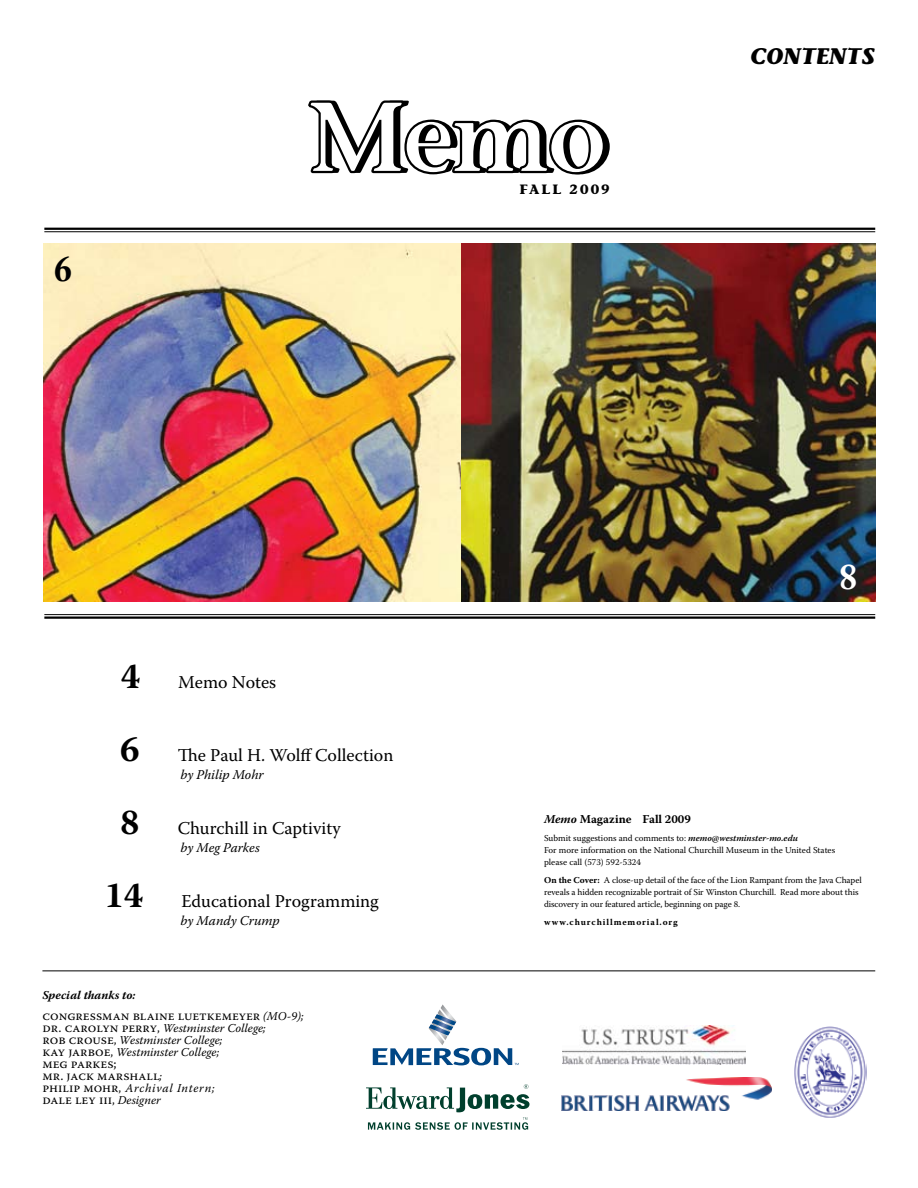
<style>
.page{position:relative;width:918px;height:1188px;background:#fff}
.page>*{position:absolute;margin:0;border:0;box-sizing:border-box;transform-origin:0 0}
.t1{font:700 36px "Warnock Pro";color:#000}
.t2{font:700 36px "Adobe Caslon Pro";color:#000}
.t3{font:700 36px "Adobe Caslon Pro";color:#fff}
.t4{font:italic 700 22.5px "Stone Informal";color:#000}
.t5{font:18px "Warnock Pro";color:#000}
.t6{font:13.5px/12px "Warnock Pro";color:#000}
.t7{font:italic 13.5px "Warnock Pro";letter-spacing:-.005em;color:#000}
.t8{font:700 13.5px "Stone Informal";letter-spacing:.15em;color:#000}
.t9{font:italic 12px/12px "Warnock Pro";color:#000}
.t10{font:italic 12px "Warnock Pro";letter-spacing:.06em;color:#000}
.t11{font:700 12px "Warnock Pro";color:#000}
.t12{font:italic 700 12px "Warnock Pro";letter-spacing:.005em;color:#000}
.t13{font:9px/12px "Warnock Pro";letter-spacing:-.005em;color:#000}
.t14{font:700 9px "Warnock Pro";letter-spacing:.1em;color:#000}
.s1{font-style:italic;font-size:12px}
.s2{font-style:normal;font-size:13.5px}
.s3{font-style:normal}
.s4{font-size:12px}
.s5{font-style:italic}
.s6{font-weight:600;font-style:italic}
.s7{font-weight:700}
</style>
<div class="page">
<img style="left:44px;top:243px;width:831px;height:359px">
<img style="left:562px;top:1078px;width:210px;height:32px">
<svg style="left:366px;top:1084px;width:163px;height:46px"></svg>
<svg style="left:373px;top:1004px;width:146px;height:61px"></svg>
<img style="left:794px;top:1026px;width:73px;height:92px">
<img style="left:562px;top:1026px;width:184px;height:39px">
<hr style="left:42px;top:970px;width:833px;height:1px;background:#000">
<hr style="left:44px;top:231px;width:831px;height:1px;background:#000">
<hr style="left:44px;top:228px;width:831px;height:2px;background:#000">
<svg style="left:308px;top:100px;width:302px;height:75px"></svg>
<hr style="left:44px;top:616px;width:831px;height:3px;background:#000">
<hr style="left:44px;top:614px;width:831px;height:1px;background:#000">
<h1 class="t2" style="left:54px;top:248px;width:19px">6</h1>
<h1 class="t1" style="left:121px;top:654px;width:21px">4</h1>
<h3 class="t5" style="left:178px;top:671px;width:100px">Memo Notes</h3>
<h1 class="t1" style="left:120px;top:727px;width:21px">6</h1>
<h3 class="t5" style="left:178px;top:744px;width:217px">The Paul H. Wolff Collection</h3>
<h3 class="t7" style="left:180px;top:766px;width:85px">by Philip Mohr</h3>
<h1 class="t1" style="left:120px;top:800px;width:21px">8</h1>
<h3 class="t5" style="left:178px;top:817px;width:165px">Churchill in Captivity</h3>
<h3 class="t7" style="left:180px;top:839px;width:81px">by Meg Parkes</h3>
<h1 class="t1" style="left:104px;top:874px;width:40px">14</h1>
<h3 class="t5" style="left:181px;top:890px;width:199px">Educational Programming</h3>
<h3 class="t7" style="left:180px;top:913px;width:101px">by Mandy Crump</h3>
<h3 class="t12" style="left:42px;top:988px;width:95px">Special thanks to:</h3>
<h3 class="t6" style="left:42px;top:1009px;width:263px">congressman blaine luetkemeyer <span class="s1">(MO-9);</span></h3>
<h3 class="t9" style="left:42px;top:1022px;width:225px"><span class="s2">dr. carolyn perry</span><span class="s3">,</span> Westminster College; <span class="s2">rob crouse</span><span class="s3">,</span> Westminster College;<br><span class="s2">kay jarboe</span><span class="s3">,</span> Westminster College;</h3>
<h3 class="t6" style="left:42px;top:1057px;width:121px">meg parkes;<br>mr. jack marshall<span class="s1">;</span></h3>
<h3 class="t10" style="left:42px;top:1081px;width:174px"><span class="s2">philip mohr</span><span class="s3">,</span> Archival Intern;</h3>
<h3 class="t6" style="left:42px;top:1093px;width:120px">dale ley iii<span class="s4">,</span> <span class="s1">Designer</span></h3>
<h3 class="t8" style="left:519px;top:181px;width:92px">fall 2009</h3>
<h2 class="t4" style="left:751px;top:43px;width:126px">CONTENTS</h2>
<h1 class="t3" style="left:839px;top:555px;width:19px">8</h1>
<h3 class="t11" style="left:544px;top:812px;width:148px"><span class="s5">Memo</span> Magazine Fall 2009</h3>
<p class="t13" style="left:544px;top:832px;width:293px">Submit suggestions and comments to: <span class="s6">memo@westminster-mo.edu<br></span>For more information on the National Churchill Museum in the United States please call (573) 592-5324</p>
<p class="t13" style="left:544px;top:874px;width:319px"><span class="s7">On the Cover:</span> A close-up detail of the face of the Lion Rampant from the Java Chapel reveals a hidden recognizable portrait of Sir Winston Churchill. Read more about this discovery in our featured article, beginning on page 8.</p>
<p class="t14" style="left:544px;top:917px;width:135px">www.churchillmemorial.org</p>
</div>
